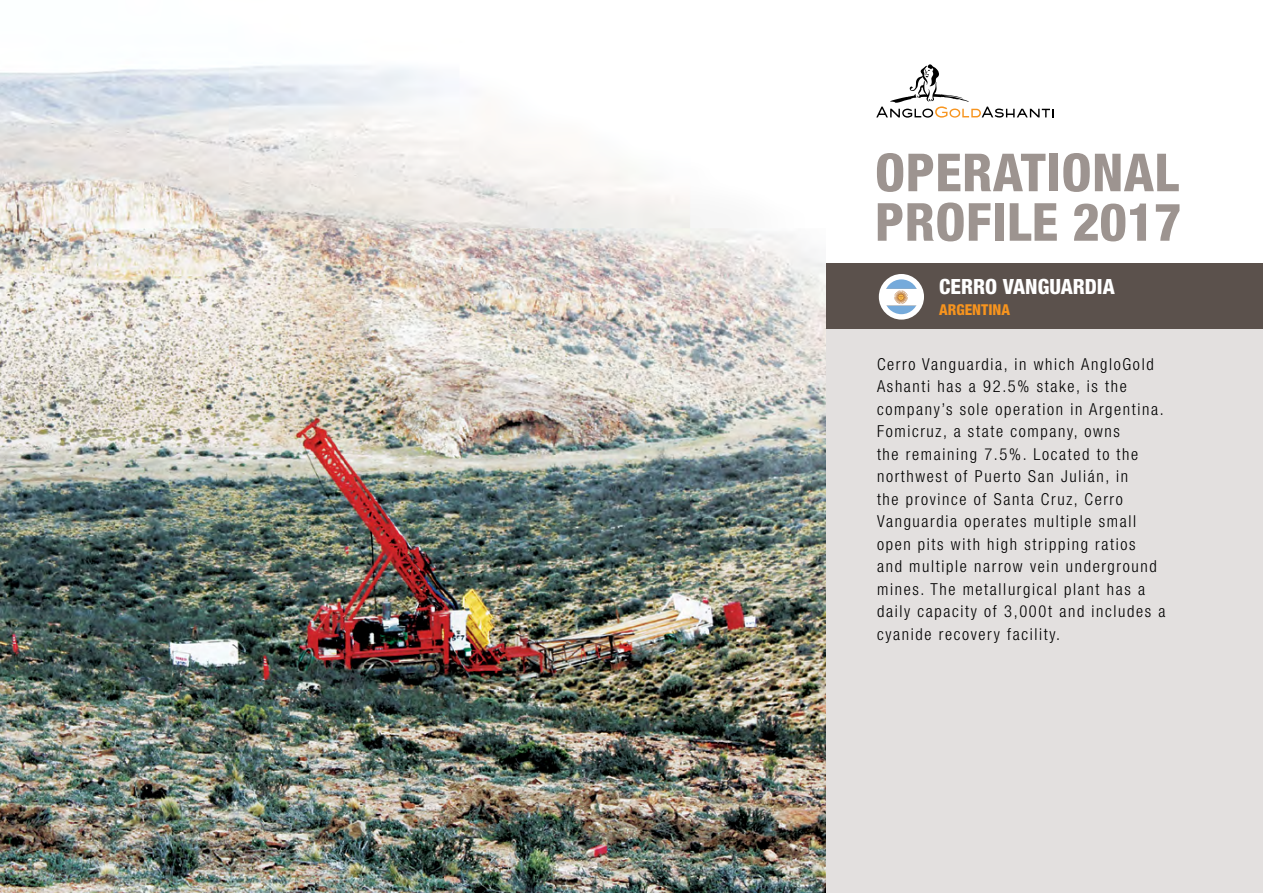
<style>
.page{position:relative;width:1263px;height:893px;background:#fff}
.page>*{position:absolute;margin:0;border:0;box-sizing:border-box;transform-origin:0 0}
.t1{font:800 condensed 52.5px "Helvetica Neue";letter-spacing:.01em;color:#9d9490}
._2016_Top_page_LV1{font:800 condensed 21px "Helvetica Neue";color:#fff}
._2017_Intro_paragrap{font:300 condensed 16.5px/22.5px "Helvetica Neue";letter-spacing:.1em;color:#000}
._2016_Top_page_LV2{font:800 condensed 15px "Helvetica Neue";color:#f7941e}
</style>
<div class="page">
<div style="left:804px;top:329px;width:459px;height:564px;background:#e3e0df"></div>
<div style="left:804px;top:263px;width:459px;height:66px;background:#5b514c"></div>
<img style="left:0;top:65px;width:825px;height:828px">
<svg style="left:876px;top:64px;width:177px;height:54px"></svg>
<svg style="left:881px;top:277px;width:40px;height:40px"></svg>
<div style="left:879px;top:274px;width:45px;height:46px;border:5px solid #fff;border-radius:50%"></div>
<p class="t1" style="left:875px;top:140px;width:305px">OPERATIONAL</p>
<p class="t1" style="left:875px;top:190px;width:308px">PROFILE 2017</p>
<p class="_2016_Top_page_LV1" style="left:939px;top:274px;width:177px">CERRO VANGUARDIA</p>
<p class="_2016_Top_page_LV2" style="left:939px;top:301px;width:72px">ARGENTINA</p>
<p class="_2017_Intro_paragrap" style="left:877px;top:353px;width:290px">Cerro Vanguardia, in which AngloGold Ashanti has a 92.5% stake, is the company’s sole operation in Argentina.<br>Fomicruz, a state company, owns<br>the remaining 7.5%. Located to the northwest of Puerto San Julián, in<br>the province of Santa Cruz, Cerro Vanguardia operates multiple small open pits with high stripping ratios<br>and multiple narrow vein underground mines. The metallurgical plant has a daily capacity of 3,000t and includes a cyanide recovery facility.</p>
</div>
